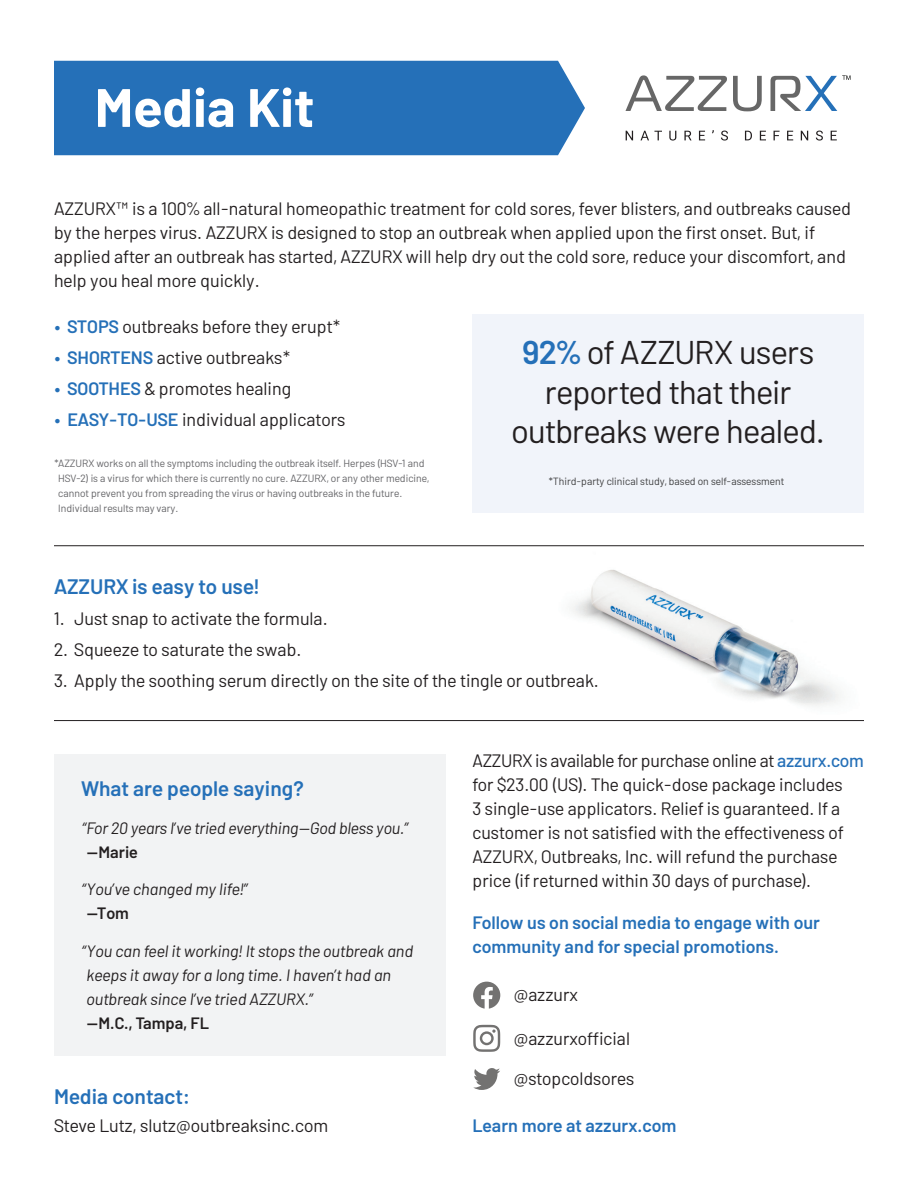
<style>
.page{position:relative;width:918px;height:1188px;background:#fff}
.page>*{position:absolute;margin:0;border:0;box-sizing:border-box;transform-origin:0 0}
.t1{font:700 54px "Barlow";color:#fff}
.t2{font:33px/39.6px "Barlow";letter-spacing:-.015em;color:#231f20;text-align:center}
.t3{font:600 21px "Barlow";color:#2570b8}
.t4{font:18px/24px "Barlow";color:#231f20}
.t5{font:600 18px/24px "Barlow";color:#2570b8}
.t6{font:italic 16.5px/24px "Barlow";color:#231f20}
.t7{font:600 16.5px "Barlow";color:#231f20}
.t8{font:10.5px/15px "Barlow";color:#636366}
.t9{font:10.5px "Barlow";color:#3e3e3f}
.s1{font-weight:600;color:#2570b8}
.s2{font-weight:500;color:#2570b8}
</style>
<div class="page">
<img style="left:466px;top:512px;width:398px;height:210px">
<svg style="left:626px;top:131px;width:7px;height:9px"></svg>
<svg style="left:641px;top:131px;width:21px;height:9px"></svg>
<svg style="left:669px;top:131px;width:7px;height:10px"></svg>
<svg style="left:684px;top:131px;width:8px;height:9px"></svg>
<svg style="left:699px;top:131px;width:6px;height:9px"></svg>
<svg style="left:721px;top:131px;width:7px;height:10px"></svg>
<svg style="left:745px;top:131px;width:7px;height:9px"></svg>
<svg style="left:760px;top:131px;width:6px;height:9px"></svg>
<svg style="left:774px;top:131px;width:6px;height:9px"></svg>
<svg style="left:787px;top:131px;width:6px;height:9px"></svg>
<svg style="left:801px;top:131px;width:7px;height:9px"></svg>
<svg style="left:816px;top:131px;width:7px;height:10px"></svg>
<svg style="left:831px;top:131px;width:6px;height:9px"></svg>
<svg style="left:626px;top:75px;width:101px;height:36px"></svg>
<svg style="left:733px;top:76px;width:29px;height:35px"></svg>
<svg style="left:771px;top:75px;width:79px;height:36px"></svg>
<div style="left:472px;top:314px;width:392px;height:198px;background:#f1f4fa"></div>
<div style="left:54px;top:61px;width:531px;height:94px;background:#2570b8"></div>
<hr style="left:54px;top:545px;width:810px;height:1px;background:#231f20">
<hr style="left:54px;top:720px;width:810px;height:1px;background:#231f20">
<div style="left:54px;top:754px;width:392px;height:302px;background:#f2f3f4"></div>
<svg style="left:473px;top:982px;width:27px;height:27px"></svg>
<svg style="left:473px;top:1025px;width:27px;height:27px"></svg>
<svg style="left:473px;top:1068px;width:27px;height:22px"></svg>
<h1 class="t1" style="left:94px;top:67px;width:221px">Media Kit</h1>
<p class="t4" style="left:54px;top:195px;width:798px">AZZURX™ is a 100% all-natural homeopathic treatment for cold sores, fever blisters, and outbreaks caused by the herpes virus. AZZURX is designed to stop an outbreak when applied upon the first onset. But, if applied after an outbreak has started, AZZURX will help dry out the cold sore, reduce your discomfort, and help you heal more quickly.</p>
<p class="t4" style="left:54px;top:314px;width:288px"><span class="s1">• STOPS</span> outbreaks before they erupt*</p>
<p class="t4" style="left:54px;top:344px;width:238px"><span class="s1">• SHORTENS</span> active outbreaks*</p>
<p class="t4" style="left:54px;top:375px;width:239px"><span class="s1">• SOOTHES</span> &amp; promotes healing</p>
<p class="t4" style="left:54px;top:406px;width:293px"><span class="s1">• EASY-TO-USE</span> individual applicators</p>
<p class="t8" style="left:58px;top:455px;width:373px;text-indent:-4px">*AZZURX works on all the symptoms including the outbreak itself. Herpes (HSV-1 and HSV-2) is a virus for which there is currently no cure. AZZURX, or any other medicine, cannot prevent you from spreading the virus or having outbreaks in the future.<br>Individual results may vary.</p>
<h2 class="t2" style="left:511px;top:330px;width:315px"><span class="s1">92%</span> of AZZURX users reported that their outbreaks were healed.</h2>
<p class="t9" style="left:548px;top:474px;width:237px">*Third-party clinical study, based on self-assessment</p>
<p class="t3" style="left:54px;top:571px;width:207px">AZZURX is easy to use!</p>
<p class="t4" style="left:54px;top:605px;width:275px">1. Just snap to activate the formula.</p>
<p class="t4" style="left:54px;top:636px;width:249px">2. Squeeze to saturate the swab.</p>
<p class="t4" style="left:54px;top:667px;width:546px">3. Apply the soothing serum directly on the site of the tingle or outbreak.</p>
<p class="t3" style="left:81px;top:773px;width:224px">What are people saying?</p>
<p class="t6" style="left:81px;top:814px;width:329px">“For 20 years I’ve tried everything—God bless you.”</p>
<p class="t7" style="left:86px;top:840px;width:53px">—Marie</p>
<p class="t6" style="left:81px;top:876px;width:169px">“You’ve changed my life!”</p>
<p class="t7" style="left:87px;top:901px;width:44px">—Tom</p>
<p class="t6" style="left:87px;top:937px;width:328px;text-indent:-6px">“You can feel it working! It stops the outbreak and keeps it away for a long time. I haven’t had an outbreak since I’ve tried AZZURX.”</p>
<p class="t7" style="left:87px;top:1011px;width:124px">—M.C., Tampa, FL</p>
<p class="t3" style="left:54px;top:1081px;width:138px">Media contact:</p>
<p class="t4" style="left:54px;top:1112px;width:276px">Steve Lutz, slutz@outbreaksinc.com</p>
<p class="t4" style="left:472px;top:747px;width:393px">AZZURX is available for purchase online at <span class="s2">azzurx.com </span>for $23.00 (US). The quick-dose package includes<br>3 single-use applicators. Relief is guaranteed. If a customer is not satisfied with the effectiveness of AZZURX, Outbreaks, Inc. will refund the purchase price (if returned within 30 days of purchase).</p>
<p class="t5" style="left:472px;top:909px;width:349px">Follow us on social media to engage with our community and for special promotions.</p>
<p class="t4" style="left:514px;top:982px;width:66px">@azzurx</p>
<p class="t4" style="left:514px;top:1025px;width:118px">@azzurxofficial</p>
<p class="t4" style="left:514px;top:1065px;width:122px">@stopcoldsores</p>
<p class="t5" style="left:472px;top:1112px;width:206px">Learn more at azzurx.com</p>
</div>
